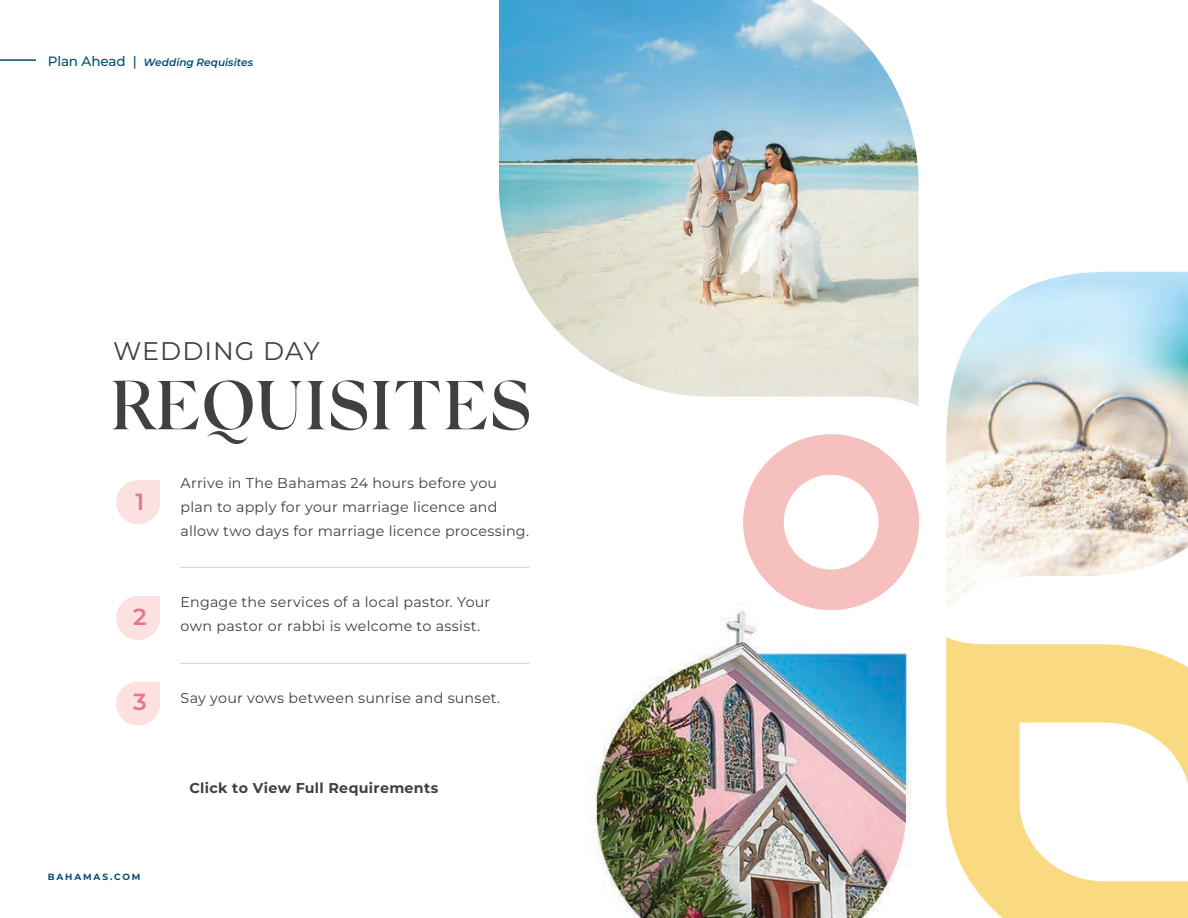
<style>
.page{position:relative;width:1188px;height:918px;background:#fff}
.page>*{position:absolute;margin:0;border:0;box-sizing:border-box;transform-origin:0 0}
.t1{font:500 69px "Silk Serif";color:#413f41}
.t2{font:25.5px "Montserrat";letter-spacing:.04em;color:#413f41}
.t3{font:600 23.25px "Montserrat";color:#e67588}
.t4{font:14.25px/24px "Montserrat";letter-spacing:.015em;color:#413f41}
.t5{font:700 14.25px "Montserrat";letter-spacing:.02em;color:#413f41}
.t6{font:italic 600 10.5px "Montserrat";color:#054d72}
.t7{font:700 9px "Montserrat";letter-spacing:.205em;color:#054d72}
.s1{font-weight:500;font-style:normal;font-size:13.5px}
</style>
<div class="page">
<svg style="left:500px;top:0;width:314px;height:304px;background:#8fbed2"></svg>
<img style="left:512px;top:172px;width:301px;height:93px">
<img style="left:499px;top:0;width:2px;height:212px">
<img style="left:813px;top:2px;width:106px;height:404px">
<img style="left:536px;top:304px;width:278px;height:52px">
<img style="left:586px;top:356px;width:228px;height:41px">
<hr style="left:0;top:59px;width:36px;height:2px;background:#054d72">
<hr style="left:181px;top:567px;width:348px;height:1px;background:#f6c0be">
<hr style="left:181px;top:663px;width:348px;height:1px;background:#f6c0be">
<svg style="left:946px;top:637px;width:242px;height:281px;fill:#fada80"></svg>
<img style="left:946px;top:272px;width:242px;height:333px">
<svg style="left:743px;top:434px;width:176px;height:155px"></svg>
<img style="left:593px;top:589px;width:319px;height:329px">
<img style="left:775px;top:589px;width:113px;height:21px">
<svg style="left:116px;top:480px;width:44px;height:44px"></svg>
<svg style="left:116px;top:596px;width:44px;height:44px"></svg>
<svg style="left:116px;top:681px;width:44px;height:44px"></svg>
<p class="t6" style="left:48px;top:55px;width:207px"><span class="s1">Plan Ahead |</span> Wedding Requisites</p>
<h2 class="t2" style="left:113px;top:334px;width:208px">WEDDING DAY</h2>
<h1 class="t1" style="left:111px;top:365px;width:423px">REQUISITES</h1>
<h3 class="t3" style="left:136px;top:487px;width:10px">1</h3>
<h3 class="t3" style="left:133px;top:601px;width:15px">2</h3>
<h3 class="t3" style="left:133px;top:687px;width:15px">3</h3>
<p class="t7" style="left:48px;top:870px;width:94px">BAHAMAS.COM</p>
<p class="t4" style="left:181px;top:471px;width:350px">Arrive in The Bahamas 24 hours before you plan to apply for your marriage licence and allow two days for marriage licence processing.</p>
<p class="t4" style="left:181px;top:590px;width:311px">Engage the services of a local pastor. Your own pastor or rabbi is welcome to assist.</p>
<p class="t4" style="left:181px;top:685px;width:321px">Say your vows between sunrise and sunset.</p>
<p class="t5" style="left:190px;top:779px;width:250px">Click to View Full Requirements</p>
</div>
